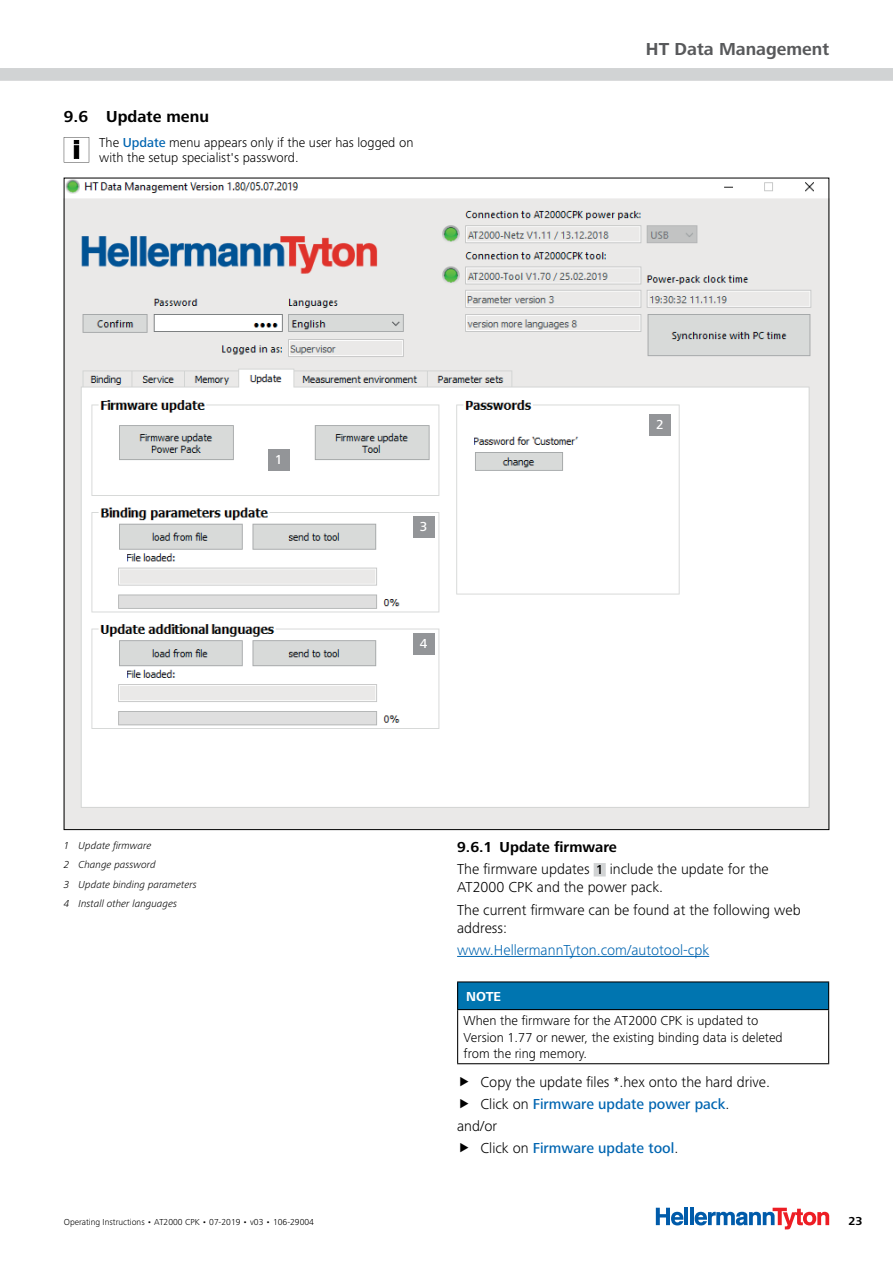
<style>
.page{position:relative;width:893px;height:1263px;background:#fff}
.page>*{position:absolute;margin:0;border:0;box-sizing:border-box;transform-origin:0 0}
.t1{font:700 18px "Frutiger Next LTW1 G";color:#58595b}
.t2{font:700 16.5px "Frutiger Next LTW1 G";color:#000}
.t3{font:300 15px/22.2px "Frutiger Next LTW1 G";color:#000}
.t4{font:500 15px "Frutiger Next LTW1 G";color:#0065b1}
.t5{font:300 15px "Frutiger Next LTW1 G";color:#0065b1}
.t6{font:300 13.5px/16.2px "Frutiger Next LTW1 G";color:#000}
.t7{font:500 13.5px "Frutiger Next LTW1 G";color:#fff}
.t8{font:700 13.5px "Frutiger Next LTW1 G";color:#fff}
.t9{font:700 12px "Frutiger Next LTW1 G";color:#000}
.t10{font:italic 300 10.5px/19.2px "Frutiger Next LTW1 G";color:#000}
.t11{font:300 9px "Frutiger Next LTW1 G";color:#000}
.s1{font-weight:500;color:#0065b1}
.s2{font-weight:700}
.s3{font-weight:500;font-size:13.5px}
.s4{font-weight:300;color:#000}
</style>
<div class="page">
<div style="left:0;top:68px;width:893px;height:13px;background:#d1d3d4"></div>
<hr style="left:684px;top:1208px;width:4px;height:17px;background:#005baa">
<hr style="left:690px;top:1208px;width:4px;height:17px;background:#005baa">
<svg style="left:656px;top:1208px;width:27px;height:17px"></svg>
<svg style="left:695px;top:1208px;width:134px;height:21px"></svg>
<svg style="left:64px;top:137px;width:25px;height:25px"></svg>
<img style="left:66px;top:180px;width:761px;height:648px">
<div style="left:268px;top:449px;width:21px;height:21px;background:#939598"></div>
<div style="left:649px;top:414px;width:22px;height:22px;background:#939598"></div>
<div style="left:413px;top:516px;width:21px;height:21px;background:#939598"></div>
<div style="left:413px;top:633px;width:21px;height:21px;background:#939598"></div>
<div style="left:594px;top:863px;width:12px;height:13px;background:#d1d3d4"></div>
<hr style="left:457px;top:956px;width:252px;height:1px;background:#0065b1">
<div style="left:458px;top:982px;width:371px;height:27px;background:#0075b0"></div>
<hr style="left:828px;top:1010px;width:1px;height:53px;background:#000">
<hr style="left:457px;top:1010px;width:1px;height:53px;background:#000">
<hr style="left:457px;top:1063px;width:372px;height:1px;background:#000">
<hr style="left:457px;top:981px;width:372px;height:1px;background:#000">
<svg style="left:457px;top:982px;width:1px;height:27px"></svg>
<svg style="left:828px;top:982px;width:1px;height:27px"></svg>
<hr style="left:457px;top:1009px;width:372px;height:1px;background:#000">
<p class="t2" style="left:64px;top:108px;width:147px">9.6 Update menu</p>
<p class="t6" style="left:99px;top:135px;width:316px;line-height:15px">The <span class="s1">Update</span> menu appears only if the user has logged on with the setup specialist's password.</p>
<h1 class="t1" style="left:646px;top:39px;width:185px">HT Data Management</h1>
<p class="t7" style="left:275px;top:452px;width:9px">1</p>
<p class="t7" style="left:420px;top:519px;width:9px">3</p>
<p class="t7" style="left:420px;top:636px;width:9px">4</p>
<p class="t7" style="left:656px;top:417px;width:9px">2</p>
<p class="t10" style="left:64px;top:836px;width:134px">1 Update firmware<br>2 Change password<br>3 Update binding parameters<br>4 Install other languages</p>
<p class="t3" style="left:457px;top:836px;width:313px"><span class="s2">9.6. 1 Update firmware<br></span>The firmware updates <span class="s3">1</span> include the update for the</p>
<p class="t3" style="left:457px;top:876px;width:345px">AT2000 CPK and the power pack.<br>The current firmware can be found at the following web</p>
<p class="t3" style="left:457px;top:916px;width:51px">address:</p>
<p class="t5" style="left:457px;top:941px;width:254px">www.HellermannTyton.com/autotool-cpk</p>
<p class="t8" style="left:466px;top:988px;width:37px">NOTE</p>
<p class="t6" style="left:464px;top:1013px;width:321px">When the firmware for the AT2000 CPK is updated to<br>Version 1.77 or newer, the existing binding data is deleted from the ring memory.</p>
<p class="t3" style="left:480px;top:1070px;width:291px">Copy the update files *.hex onto the hard drive.</p>
<p class="t4" style="left:480px;top:1095px;width:250px"><span class="s4">Click on</span> Firmware update power pack<span class="s4">.</span></p>
<p class="t3" style="left:457px;top:1115px;width:42px">and/or</p>
<p class="t4" style="left:480px;top:1140px;width:199px"><span class="s4">Click on</span> Firmware update tool<span class="s4">.</span></p>
<p class="t11" style="left:64px;top:1217px;width:252px">Operating Instructions • AT2000 CPK • 07-2019 • v03 • 106-29004</p>
<p class="t9" style="left:848px;top:1214px;width:16px">23</p>
</div>
